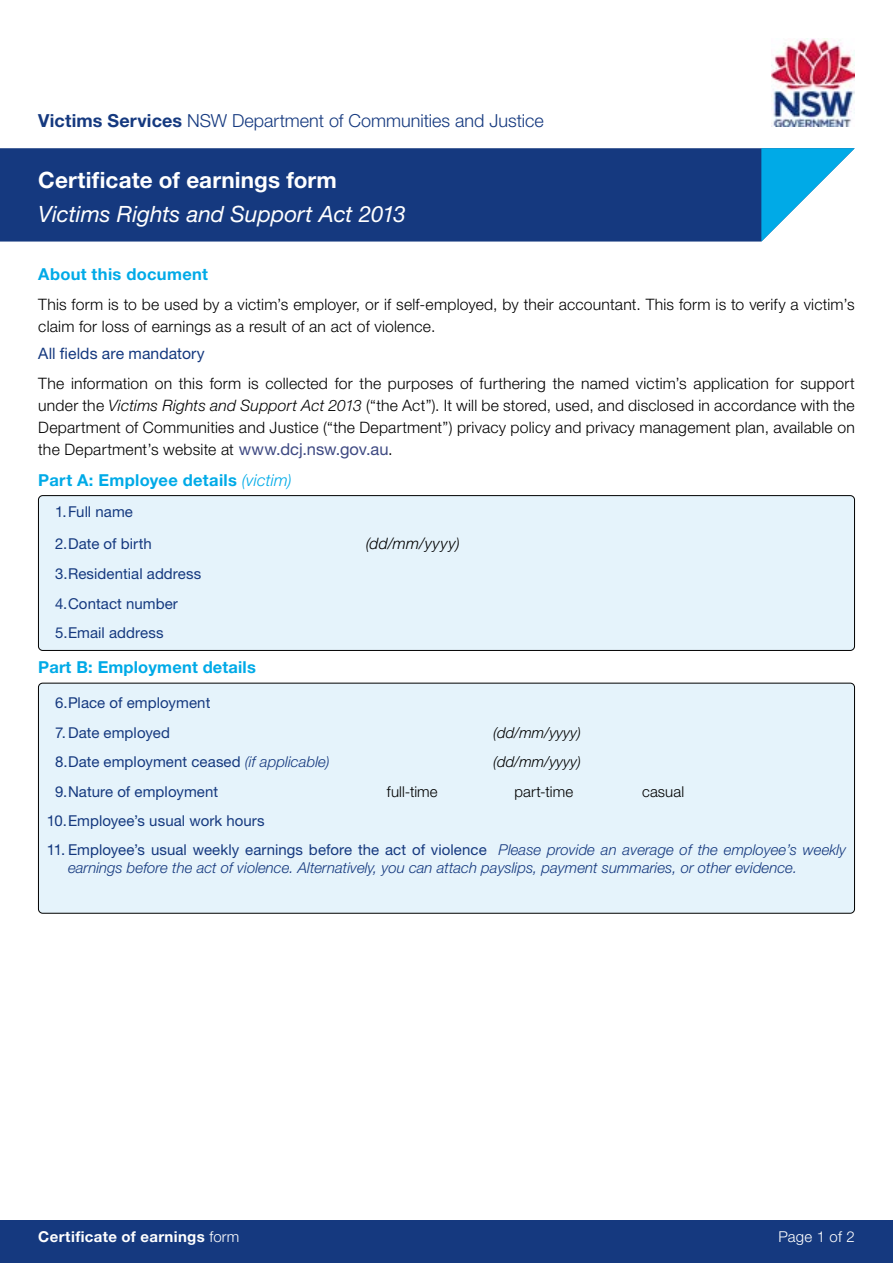
<style>
.page{position:relative;width:893px;height:1263px;background:#fff}
.page>*{position:absolute;margin:0;border:0;box-sizing:border-box;transform-origin:0 0}
.t1{font:italic 22.5px "Helvetica Neue LT Std";color:#fff}
.t2{font:700 22.5px "Helvetica Neue LT Std";letter-spacing:.005em;color:#fff}
.t3{font:300 18px "Helvetica Neue LT Std";color:#15397f}
.t4{font:700 16.5px "Helvetica Neue LT Std";letter-spacing:.015em;color:#00aae7}
.t5{font:300 15.75px/21.8px "Helvetica Neue LT Std";letter-spacing:.015em;color:#000}
.t6{font:15.75px "Helvetica Neue LT Std";letter-spacing:.005em;color:#15397f}
.t7{font:italic 300 15.75px "Helvetica Neue LT Std";letter-spacing:.04em;color:#000}
.t8{font:italic 300 15px/18px "Helvetica Neue LT Std";color:#15397f}
.t9{font:15px/29.7px "Helvetica Neue LT Std";letter-spacing:.005em;color:#15397f}
.t10{font:700 15px "Helvetica Neue LT Std";letter-spacing:.025em;color:#fff}
.t11{font:italic 300 15px "Helvetica Neue LT Std";color:#000}
.t12{font:300 15px "Helvetica Neue LT Std";letter-spacing:.005em;color:#000}
.t13{font:300 15px "Helvetica Neue LT Std";letter-spacing:.01em;color:#fff}
.s1{font-weight:700}
.s2{font-style:italic}
.s3{font-weight:400;font-size:16.5px;color:#3e4982}
.s4{font-size:16.5px}
.s5{font-weight:300;font-style:italic}
.s6{font-weight:400;font-style:normal}
.s7{font-weight:300}
</style>
<div class="page">
<div style="left:0;top:148px;width:761px;height:94px;background:#15397f"></div>
<svg style="left:761px;top:148px;width:94px;height:94px"></svg>
<img style="left:772px;top:39px;width:83px;height:88px">
<div style="left:0;top:1220px;width:893px;height:43px;background:#15397f"></div>
<div style="left:38px;top:683px;width:816px;height:230px;background:#e5f3fb;border-radius:4px"></div>
<div style="left:38px;top:683px;width:817px;height:230px;border:1px solid #000;border-radius:4px"></div>
<div style="left:38px;top:496px;width:816px;height:154px;background:#e5f3fb;border-radius:4px"></div>
<div style="left:38px;top:495px;width:817px;height:156px;border:1px solid #000;border-radius:4px"></div>
<p class="t3" style="left:38px;top:109px;width:507px"><span class="s1">Victims Services</span> NSW Department of Communities and Justice</p>
<h1 class="t2" style="left:38px;top:166px;width:300px">Certificate of earnings form</h1>
<h1 class="t1" style="left:38px;top:201px;width:369px">Victims Rights and Support Act 2013</h1>
<p class="t4" style="left:38px;top:264px;width:171px">About this document</p>
<p class="t5" style="left:38px;top:293px;width:818px">This form is to be used by a victim’s employer, or if self-employed, by their accountant. This form is to verify a victim’s claim for loss of earnings as a result of an act of violence.</p>
<p class="t6" style="left:38px;top:344px;width:168px">All fields are mandatory</p>
<p class="t5" style="left:38px;top:373px;width:818px;text-align:justify">The information on this form is collected for the purposes of furthering the named victim’s application for support under the <span class="s2">Victims Rights and Support Act 2013</span> (“the Act”). It will be stored, used, and disclosed in accordance with the Department of Communities and Justice (“the Department”) privacy policy and privacy management plan, available on the Department’s website at <span class="s3">www.dcj.nsw.gov.au</span><span class="s4">.</span></p>
<p class="t4" style="left:38px;top:469px;width:255px">Part A: Employee details <span class="s5">(victim)</span></p>
<p class="t9" style="left:55px;top:495px;width:98px;line-height:32px">1.Full name<br>2.Date of birth</p>
<p class="t7" style="left:366px;top:534px;width:96px">(dd/mm/yyyy)</p>
<p class="t9" style="left:55px;top:558px;width:148px">3.Residential address<br>4.Contact number<br>5.Email address</p>
<p class="t4" style="left:38px;top:656px;width:219px">Part B: Employment details</p>
<p class="t9" style="left:55px;top:687px;width:157px">6.Place of employment<br>7.Date employed</p>
<p class="t11" style="left:493px;top:723px;width:89px">(dd/mm/yyyy)</p>
<p class="t9" style="left:55px;top:747px;width:276px">8.Date employment ceased <span class="s5">(if applicable)</span></p>
<p class="t11" style="left:493px;top:753px;width:89px">(dd/mm/yyyy)</p>
<p class="t9" style="left:55px;top:777px;width:165px">9.Nature of employment</p>
<p class="t12" style="left:387px;top:783px;width:52px">full-time</p>
<p class="t12" style="left:514px;top:783px;width:60px">part-time</p>
<p class="t12" style="left:642px;top:783px;width:43px">casual</p>
<p class="t9" style="left:47px;top:806px;width:219px">10.Employee’s usual work hours</p>
<p class="t8" style="left:68px;top:840px;width:780px;text-indent:-21px"><span class="s6">11. Employee’s usual weekly earnings before the act of violence</span> Please provide an average of the employee’s weekly earnings before the act of violence. Alternatively, you can attach payslips, payment summaries, or other evidence.</p>
<p class="t10" style="left:38px;top:1227px;width:203px">Certificate of earnings <span class="s7">form</span></p>
<p class="t13" style="left:778px;top:1227px;width:78px">Page 1 of 2</p>
</div>
